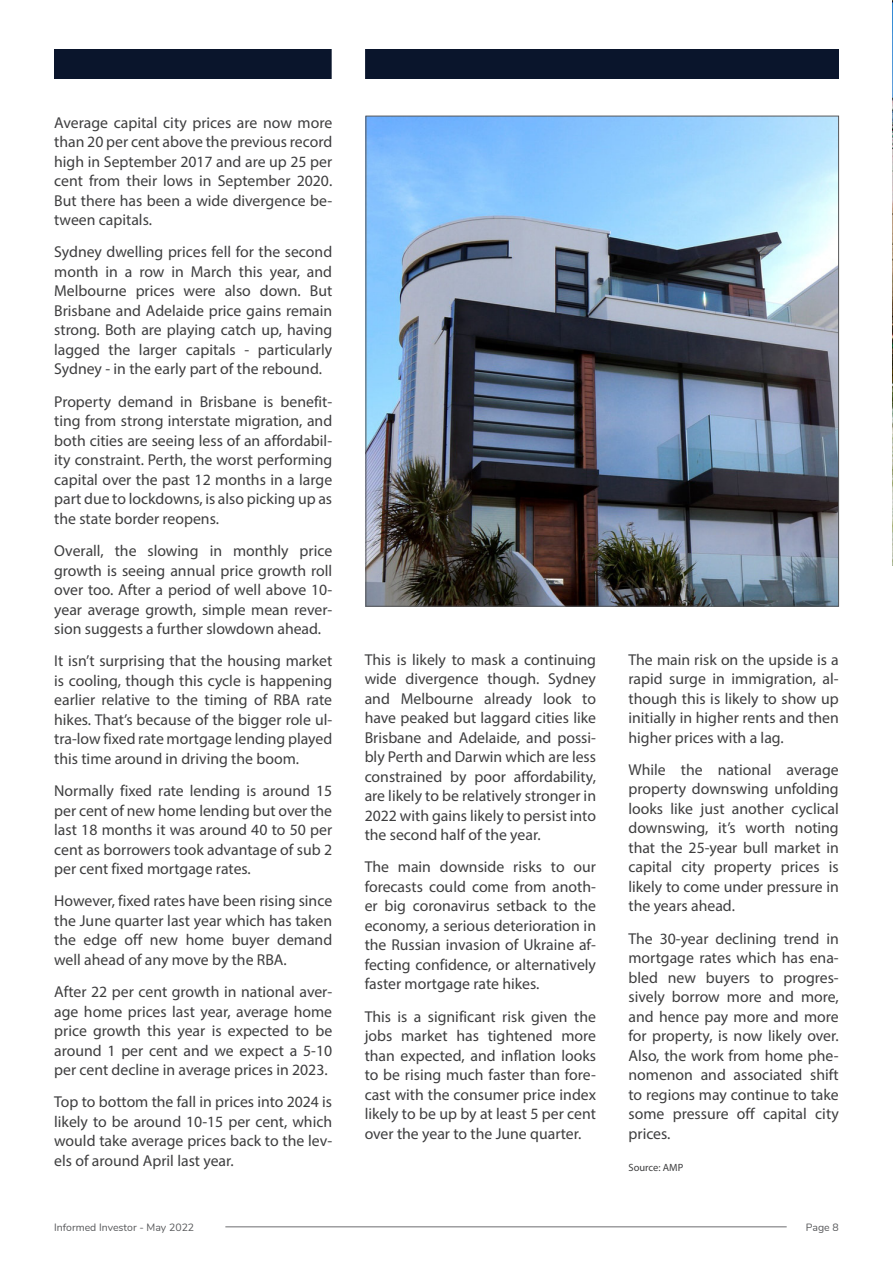
<style>
.page{position:relative;width:893px;height:1263px;background:#fff}
.page>*{position:absolute;margin:0;border:0;box-sizing:border-box;transform-origin:0 0}
._05_body_text{font:15.75px/19.5px "Myriad Pro";color:#3e3e3f;text-align:justify}
.t1{font:10.5px "Nunito";color:#57585a}
._05_body_text-2{font:10.5px "Myriad Pro";color:#3e3e3f}
</style>
<div class="page">
<div style="left:54px;top:49px;width:785px;height:30px;background:#0a152c"></div>
<div style="left:332px;top:46px;width:33px;height:49px;background:#fff"></div>
<hr style="left:225px;top:1226px;width:562px;height:1px;background:#6c6d70">
<img style="left:892px;top:0;width:1px;height:566px">
<img style="left:368px;top:118px;width:469px;height:486px">
<p class="_05_body_text" style="left:54px;top:112px;width:280px">Average capital city prices are now more than 20 per cent above the previous record high in September 2017 and are up 25 per cent from their lows in September 2020.<br>But there has been a wide divergence be&shy;tween capitals.</p>
<p class="_05_body_text" style="left:54px;top:242px;width:280px">Sydney dwelling prices fell for the second month in a row in March this year, and Melbourne prices were also down. But Brisbane and Adelaide price gains remain strong. Both are playing catch up, having lagged the larger capitals - particularly Sydney - in the early part of the rebound.</p>
<p class="_05_body_text" style="left:54px;top:391px;width:280px">Property demand in Brisbane is benefit&shy;ting from strong interstate migration, and both cities are seeing less of an affordabil&shy;ity constraint. Perth, the worst performing capital over the past 12 months in a large part due to lockdowns, is also picking up as the state border reopens.</p>
<p class="_05_body_text" style="left:54px;top:541px;width:280px">Overall, the slowing in monthly price growth is seeing annual price growth roll over too. After a period of well above 10- year average growth, simple mean rever&shy;sion suggests a further slowdown ahead.</p>
<p class="_05_body_text" style="left:54px;top:651px;width:280px">It isn’t surprising that the housing market is cooling, though this cycle is happening earlier relative to the timing of RBA rate hikes. That’s because of the bigger role ul&shy;tra-low fixed rate mortgage lending played this time around in driving the boom.</p>
<p class="_05_body_text" style="left:54px;top:781px;width:280px">Normally fixed rate lending is around 15 per cent of new home lending but over the last 18 months it was around 40 to 50 per cent as borrowers took advantage of sub 2 per cent fixed mortgage rates.</p>
<p class="_05_body_text" style="left:54px;top:891px;width:280px">However, fixed rates have been rising since the June quarter last year which has taken the edge off new home buyer demand well ahead of any move by the RBA.</p>
<p class="_05_body_text" style="left:54px;top:982px;width:280px">After 22 per cent growth in national aver&shy;age home prices last year, average home price growth this year is expected to be around 1 per cent and we expect a 5-10 per cent decline in average prices in 2023.</p>
<p class="_05_body_text" style="left:54px;top:1092px;width:279px">Top to bottom the fall in prices into 2024 is likely to be around 10-15 per cent, which would take average prices back to the lev&shy;els of around April last year.</p>
<p class="_05_body_text" style="left:365px;top:649px;width:233px">This is likely to mask a continuing wide divergence though. Sydney and Melbourne already look to have peaked but laggard cities like Brisbane and Adelaide, and possi&shy;bly Perth and Darwin which are less constrained by poor affordability, are likely to be relatively stronger in 2022 with gains likely to persist into the second half of the year.</p>
<p class="_05_body_text" style="left:365px;top:857px;width:233px">The main downside risks to our forecasts could come from anoth&shy;er big coronavirus setback to the economy, a serious deterioration in the Russian invasion of Ukraine af&shy;fecting confidence, or alternatively faster mortgage rate hikes.</p>
<p class="_05_body_text" style="left:365px;top:1006px;width:233px">This is a significant risk given the jobs market has tightened more than expected, and inflation looks to be rising much faster than fore&shy;cast with the consumer price index likely to be up by at least 5 per cent over the year to the June quarter.</p>
<p class="_05_body_text" style="left:628px;top:649px;width:212px">The main risk on the upside is a rapid surge in immigration, al&shy;though this is likely to show up initially in higher rents and then higher prices with a lag.</p>
<p class="_05_body_text" style="left:628px;top:759px;width:212px">While the national average property downswing unfolding looks like just another cyclical downswing, it’s worth noting that the 25-year bull market in capital city property prices is likely to come under pressure in the years ahead.</p>
<p class="_05_body_text" style="left:628px;top:928px;width:212px">The 30-year declining trend in mortgage rates which has ena&shy;bled new buyers to progres&shy;sively borrow more and more, and hence pay more and more for property, is now likely over.<br>Also, the work from home phe&shy;nomenon and associated shift to regions may continue to take some pressure off capital city prices.</p>
<p class="_05_body_text-2" style="left:628px;top:1161px;width:56px">Source: AMP</p>
<p class="t1" style="left:54px;top:1220px;width:142px">Informed Investor - May 2022</p>
<p class="t1" style="left:806px;top:1220px;width:34px">Page 8</p>
</div>
